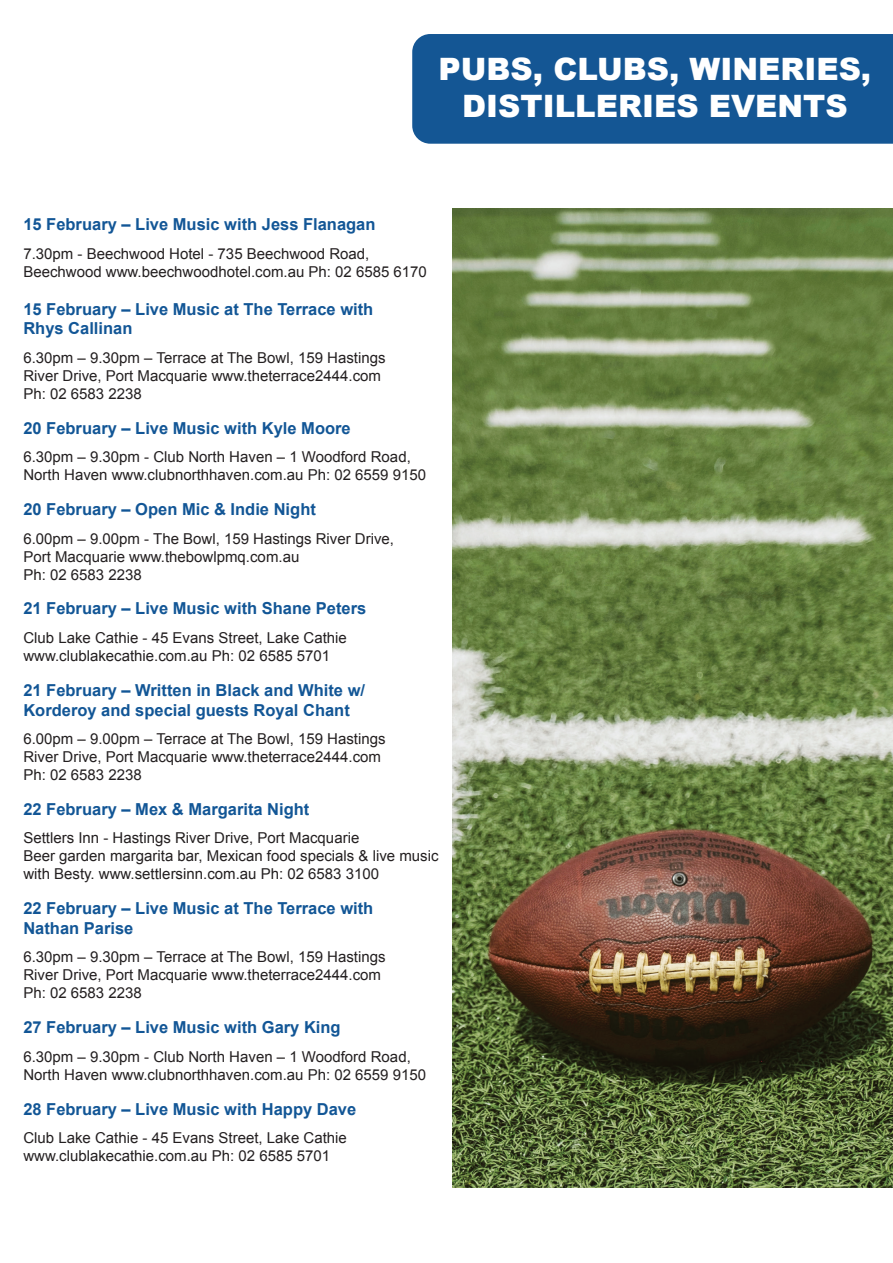
<style>
.page{position:relative;width:893px;height:1263px;background:#fff}
.page>*{position:absolute;margin:0;border:0;box-sizing:border-box;transform-origin:0 0}
.t1{font:900 30.9px/37px "Arial";color:#fff;text-align:center}
.t2{font:700 16.5px/19.8px "Arial";color:#125696}
.t3{font:15px/18px "Arial";color:#231f20}
</style>
<div class="page">
<div style="left:412px;top:34px;width:481px;height:110px;background:#145694"></div>
<img style="left:453px;top:208px;width:440px;height:980px">
<p class="t1" style="left:439px;top:50px;width:434px">PUBS, CLUBS, WINERIES,<br>DISTILLERIES EVENTS</p>
<p class="t2" style="left:23px;top:215px;width:354px">15 February – Live Music with Jess Flanagan</p>
<p class="t3" style="left:23px;top:245px;width:405px">7.30pm - Beechwood Hotel - 735 Beechwood Road,<br>Beechwood www.beechwoodhotel.com.au Ph: 02 6585 6170</p>
<p class="t2" style="left:23px;top:300px;width:351px">15 February – Live Music at The Terrace with</p>
<p class="t2" style="left:23px;top:319px;width:111px">Rhys Callinan</p>
<p class="t3" style="left:23px;top:349px;width:364px">6.30pm – 9.30pm – Terrace at The Bowl, 159 Hastings<br>River Drive, Port Macquarie www.theterrace2444.com<br>Ph: 02 6583 2238</p>
<p class="t2" style="left:23px;top:419px;width:329px">20 February – Live Music with Kyle Moore</p>
<p class="t3" style="left:23px;top:448px;width:404px">6.30pm – 9.30pm - Club North Haven – 1 Woodford Road,<br>North Haven www.clubnorthhaven.com.au Ph: 02 6559 9150</p>
<p class="t2" style="left:23px;top:500px;width:294px">20 February – Open Mic &amp; Indie Night</p>
<p class="t3" style="left:23px;top:529px;width:372px">6.00pm – 9.00pm - The Bowl, 159 Hastings River Drive,</p>
<p class="t3" style="left:23px;top:547px;width:277px">Port Macquarie www.thebowlpmq.com.au<br>Ph: 02 6583 2238</p>
<p class="t2" style="left:23px;top:599px;width:344px">21 February – Live Music with Shane Peters</p>
<p class="t3" style="left:23px;top:629px;width:325px">Club Lake Cathie - 45 Evans Street, Lake Cathie</p>
<p class="t3" style="left:23px;top:647px;width:308px">www.clublakecathie.com.au Ph: 02 6585 5701</p>
<p class="t2" style="left:23px;top:681px;width:343px">21 February – Written in Black and White w/<br>Korderoy and special guests Royal Chant</p>
<p class="t3" style="left:23px;top:730px;width:364px">6.00pm – 9.00pm – Terrace at The Bowl, 159 Hastings<br>River Drive, Port Macquarie www.theterrace2444.com<br>Ph: 02 6583 2238</p>
<p class="t2" style="left:23px;top:800px;width:288px">22 February – Mex &amp; Margarita Night</p>
<p class="t3" style="left:23px;top:829px;width:337px">Settlers Inn - Hastings River Drive, Port Macquarie</p>
<p class="t3" style="left:23px;top:847px;width:417px">Beer garden margarita bar, Mexican food specials &amp; live music with Besty. www.settlersinn.com.au Ph: 02 6583 3100</p>
<p class="t2" style="left:23px;top:899px;width:351px">22 February – Live Music at The Terrace with</p>
<p class="t2" style="left:23px;top:919px;width:112px">Nathan Parise</p>
<p class="t3" style="left:23px;top:948px;width:364px">6.30pm – 9.30pm – Terrace at The Bowl, 159 Hastings<br>River Drive, Port Macquarie www.theterrace2444.com<br>Ph: 02 6583 2238</p>
<p class="t2" style="left:23px;top:1018px;width:319px">27 February – Live Music with Gary King</p>
<p class="t3" style="left:23px;top:1048px;width:404px">6.30pm – 9.30pm - Club North Haven – 1 Woodford Road,<br>North Haven www.clubnorthhaven.com.au Ph: 02 6559 9150</p>
<p class="t2" style="left:23px;top:1099px;width:334px">28 February – Live Music with Happy Dave</p>
<p class="t3" style="left:23px;top:1129px;width:325px">Club Lake Cathie - 45 Evans Street, Lake Cathie</p>
<p class="t3" style="left:23px;top:1147px;width:308px">www.clublakecathie.com.au Ph: 02 6585 5701</p>
</div>
